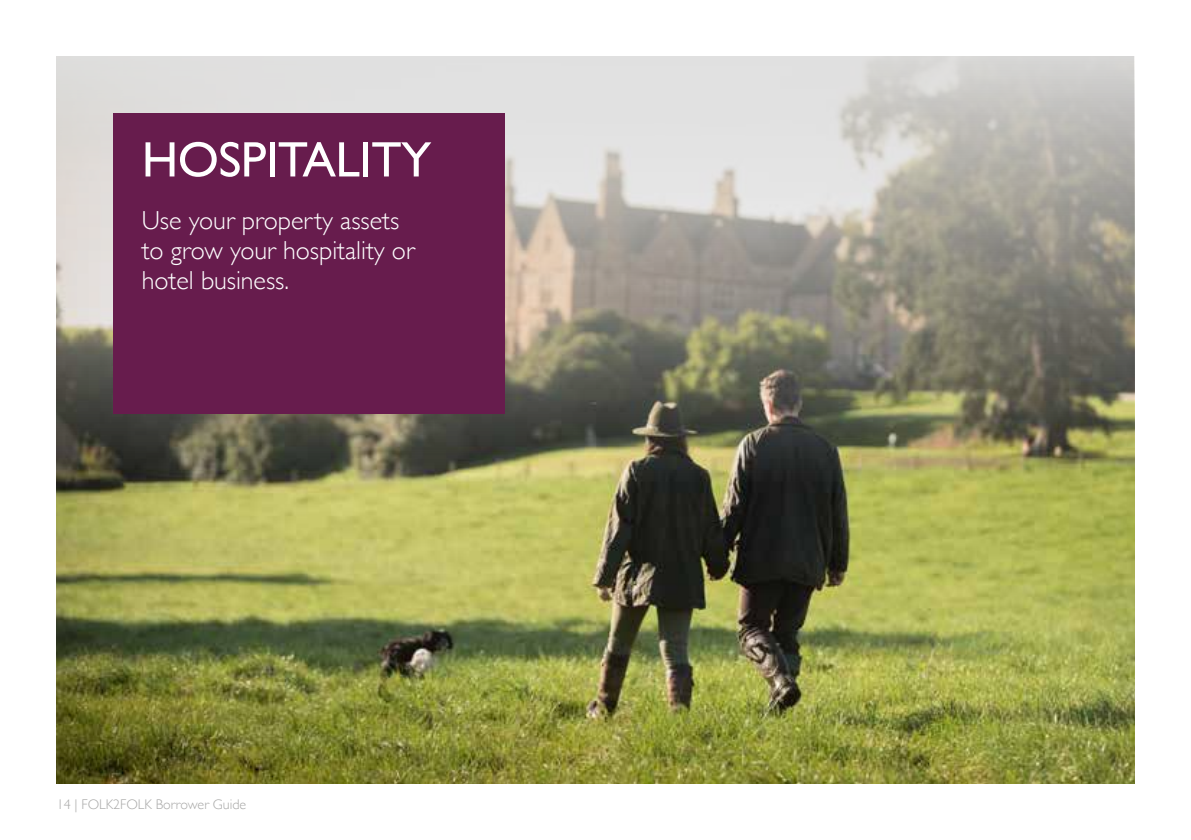
<style>
.page{position:relative;width:1191px;height:840px;background:#fff}
.page>*{position:absolute;margin:0;border:0;box-sizing:border-box;transform-origin:0 0}
.t1{font:50px "Gill Sans";letter-spacing:-.01em;color:#fff}
.t2{font:300 26px/30px "Gill Sans";color:#fff}
.t3{font:300 14px "Gill Sans";color:#a8a8a7}
</style>
<div class="page">
<img style="left:57px;top:57px;width:1077px;height:725px">
<div style="left:113px;top:113px;width:392px;height:301px;background:#671c4d"></div>
<h1 class="t1" style="left:142px;top:130px;width:291px">HOSPITALITY</h1>
<p class="t2" style="left:142px;top:204px;width:274px">Use your property assets to grow your hospitality or hotel business.</p>
<p class="t3" style="left:57px;top:792px;width:191px">14 | FOLK2FOLK Borrower Guide</p>
</div>
